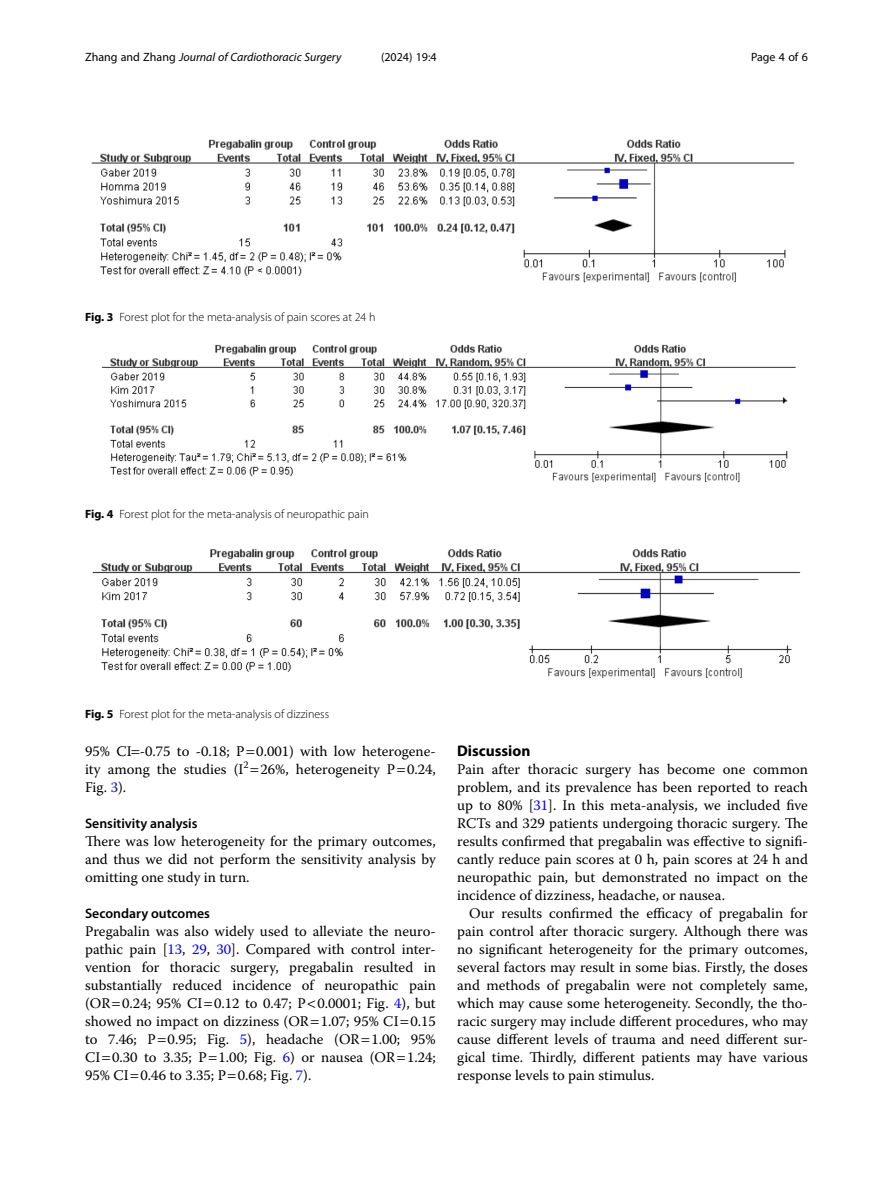
<style>
.page{position:relative;width:893px;height:1191px;background:#fff}
.page>*{position:absolute;margin:0;border:0;box-sizing:border-box;transform-origin:0 0}
.Head_1{font:700 15.45px "Myriad Pro";color:#000}
.Body_Text{font:14.7px/18px "Warnock Pro";color:#000;text-align:justify}
.Body_Text_Indent{font:14.7px/18px "Warnock Pro";color:#000;text-align:justify}
.Head_2{font:600 13.8px "Myriad Pro";color:#000}
.Figure_Caption{font:300 12px "Myriad Pro";color:#000}
.t1{font:italic 12px "Myriad Pro";color:#000}
.t2{font:12px "Myriad Pro";color:#000}
.s1{font-style:normal}
.s2{font-weight:700}
.s3{color:#00f}
</style>
<div class="page">
<img style="left:92px;top:549px;width:709px;height:129px">
<img style="left:101px;top:344px;width:695px;height:139px">
<img style="left:91px;top:139px;width:704px;height:144px">
<p class="t1" style="left:85px;top:50px;width:258px"><span class="s1">Zhang and Zhang</span> Journal of Cardiothoracic Surgery</p>
<p class="t2" style="left:381px;top:50px;width:57px">(2024) 19:4</p>
<p class="t2" style="left:751px;top:50px;width:58px">Page 4 of 6</p>
<p class="Figure_Caption" style="left:85px;top:310px;width:292px"><span class="s2">Fig. 3</span> Forest plot for the meta-analysis of pain scores at 24 h</p>
<p class="Figure_Caption" style="left:85px;top:507px;width:285px"><span class="s2">Fig. 4</span> Forest plot for the meta-analysis of neuropathic pain</p>
<p class="Figure_Caption" style="left:85px;top:707px;width:246px"><span class="s2">Fig. 5</span> Forest plot for the meta-analysis of dizziness</p>
<p class="Body_Text" style="left:85px;top:742px;width:352px">95% CI -0.75 to -0.18; P 0.001) with low heterogene&shy;ity among the studies (I<sup>2</sup> 26%, heterogeneity P 0.24, Fig. <span class="s3">3</span>).</p>
<p class="Head_2" style="left:85px;top:815px;width:114px">Sensitivity analysis</p>
<p class="Body_Text" style="left:85px;top:832px;width:352px">There was low heterogeneity for the primary outcomes, and thus we did not perform the sensitivity analysis by omitting one study in turn.</p>
<p class="Head_2" style="left:85px;top:905px;width:126px">Secondary outcomes</p>
<p class="Body_Text" style="left:85px;top:922px;width:352px">Pregabalin was also widely used to alleviate the neuro&shy;pathic pain [<span class="s3">13</span>, <span class="s3">29</span>, <span class="s3">30</span>]. Compared with control inter&shy;vention for thoracic surgery, pregabalin resulted in substantially reduced incidence of neuropathic pain (OR 0.24; 95% CI 0.12 to 0.47; P 0.0001; Fig. <span class="s3">4</span>), but showed no impact on dizziness (OR 1.07; 95% CI 0.15 to 7.46; P 0.95; Fig. <span class="s3">5</span>), headache (OR 1.00; 95% CI 0.30 to 3.35; P 1.00; Fig. <span class="s3">6</span>) or nausea (OR 1.24; 95% CI 0.46 to 3.35; P 0.68; Fig. <span class="s3">7</span>).</p>
<p class="Head_1" style="left:457px;top:741px;width:75px">Discussion</p>
<p class="Body_Text" style="left:457px;top:760px;width:352px">Pain after thoracic surgery has become one common problem, and its prevalence has been reported to reach up to 80% [<span class="s3">31</span>]. In this meta-analysis, we included five RCTs and 329 patients undergoing thoracic surgery. The results confirmed that pregabalin was effective to signifi&shy;cantly reduce pain scores at 0 h, pain scores at 24 h and neuropathic pain, but demonstrated no impact on the incidence of dizziness, headache, or nausea.</p>
<p class="Body_Text_Indent" style="left:457px;top:904px;width:352px;text-indent:12px">Our results confirmed the efficacy of pregabalin for pain control after thoracic surgery. Although there was no significant heterogeneity for the primary outcomes, several factors may result in some bias. Firstly, the doses and methods of pregabalin were not completely same, which may cause some heterogeneity. Secondly, the tho&shy;racic surgery may include different procedures, who may cause different levels of trauma and need different sur&shy;gical time. Thirdly, different patients may have various response levels to pain stimulus.</p>
</div>
